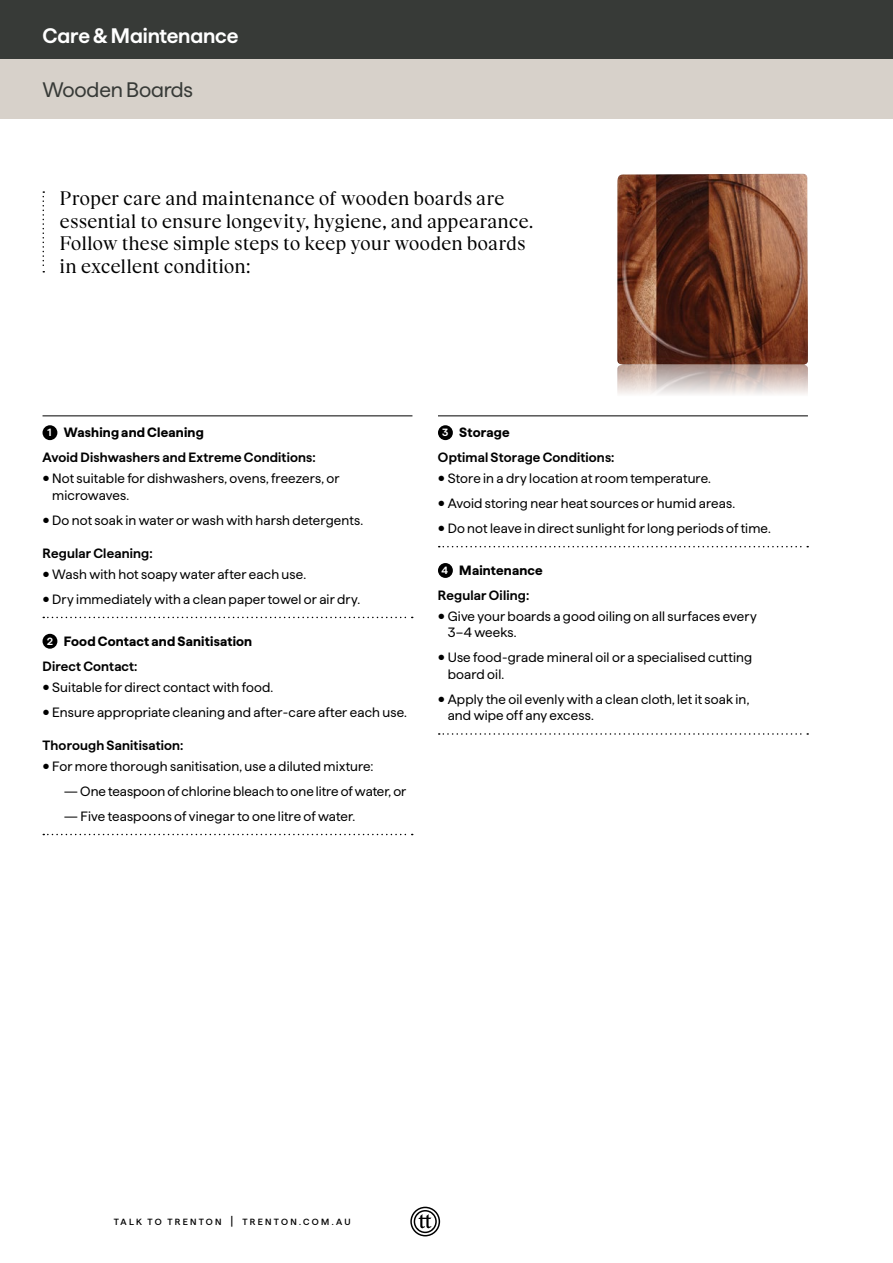
<style>
.page{position:relative;width:893px;height:1263px;background:#fff}
.page>*{position:absolute;margin:0;border:0;box-sizing:border-box;transform-origin:0 0}
.t1{font:600 21px "Haffer";letter-spacing:-.01em;color:#fff}
.t2{font:21px "Haffer";letter-spacing:-.01em;color:#373a37}
.t3{font:19.5px/22.5px "FT Bureau";letter-spacing:-.01em;color:#000}
.t4{font:13.5px/16.5px "Haffer";letter-spacing:.01em;color:#000}
.t5{font:600 13.5px/25px "Haffer";letter-spacing:.01em;color:#000}
.t6{font:700 13.5px/25px "Haffer";letter-spacing:.015em;color:#000}
.t7{font:500 9px "Haffer";letter-spacing:.25em;color:#000}
.s1{font-size:10.5px;color:#fff}
.s2{font-weight:700}
.s3{font-weight:600;font-size:10.5px;color:#fff}
.s4{font-weight:600}
.s5{font-size:13.5px}
</style>
<div class="page">
<svg style="left:410px;top:1207px;width:30px;height:29px"></svg>
<div style="left:0;top:0;width:893px;height:60px;background:#373a37"></div>
<div style="left:0;top:60px;width:893px;height:59px;background:#d7d1ca"></div>
<hr style="left:43px;top:416px;width:369px;height:1px;background:#000">
<svg style="left:43px;top:617px;width:370px;height:1px"></svg>
<svg style="left:43px;top:834px;width:370px;height:1px"></svg>
<div style="left:43px;top:425px;width:14px;height:15px;background:#000;border-radius:50%"></div>
<div style="left:43px;top:634px;width:14px;height:15px;background:#000;border-radius:50%"></div>
<hr style="left:438px;top:416px;width:370px;height:1px;background:#000">
<svg style="left:439px;top:546px;width:369px;height:1px"></svg>
<svg style="left:439px;top:733px;width:369px;height:2px"></svg>
<div style="left:438px;top:425px;width:15px;height:15px;background:#000;border-radius:50%"></div>
<div style="left:438px;top:563px;width:15px;height:15px;background:#000;border-radius:50%"></div>
<svg style="left:43px;top:191px;width:1px;height:81px"></svg>
<img style="left:617px;top:174px;width:191px;height:220px">
<h1 class="t1" style="left:43px;top:20px;width:197px">Care &amp; Maintenance</h1>
<h1 class="t2" style="left:43px;top:74px;width:152px">Wooden Boards</h1>
<h2 class="t3" style="left:60px;top:185px;width:476px">Proper care and maintenance of wooden boards are essential to ensure longevity, hygiene, and appearance.<br>Follow these simple steps to keep your wooden boards in excellent condition:</h2>
<p class="t5" style="left:43px;top:419px;width:275px;text-indent:5px"><span class="s1">1</span> <span class="s2">Washing and Cleaning<br></span>Avoid Dishwashers and Extreme Conditions:</p>
<p class="t4" style="left:52px;top:469px;width:288px;text-indent:-10px">• Not suitable for dishwashers, ovens, freezers, or microwaves.</p>
<p class="t4" style="left:43px;top:510px;width:322px">• Do not soak in water or wash with harsh detergents.</p>
<p class="t5" style="left:43px;top:540px;width:112px">Regular Cleaning:</p>
<p class="t4" style="left:43px;top:565px;width:265px">• Wash with hot soapy water after each use.</p>
<p class="t4" style="left:43px;top:590px;width:319px">• Dry immediately with a clean paper towel or air dry.</p>
<p class="t6" style="left:43px;top:627px;width:211px;text-indent:4px"><span class="s3">2</span> Food Contact and Sanitisation<br><span class="s4">Direct Contact:</span></p>
<p class="t4" style="left:43px;top:677px;width:232px">• Suitable for direct contact with food.</p>
<p class="t4" style="left:43px;top:702px;width:366px">• Ensure appropriate cleaning and after-care after each use.</p>
<p class="t5" style="left:43px;top:732px;width:142px">Thorough Sanitisation:</p>
<p class="t4" style="left:43px;top:757px;width:333px">• For more thorough sanitisation, use a diluted mixture:</p>
<p class="t4" style="left:64px;top:782px;width:344px">— One teaspoon of chlorine bleach to one litre of water, or</p>
<p class="t4" style="left:64px;top:807px;width:293px">— Five teaspoons of vinegar to one litre of water.</p>
<p class="t5" style="left:438px;top:419px;width:178px;text-indent:4px"><span class="s1">3</span> <span class="s2">Storage<br></span>Optimal Storage Conditions:</p>
<p class="t4" style="left:438px;top:469px;width:275px">• Store in a dry location at room temperature.</p>
<p class="t4" style="left:438px;top:494px;width:299px">• Avoid storing near heat sources or humid areas.</p>
<p class="t4" style="left:438px;top:519px;width:334px">• Do not leave in direct sunlight for long periods of time.</p>
<p class="t5" style="left:438px;top:557px;width:106px"><span class="s1">4</span> <span class="s2">Maintenance<br></span>Regular Oiling:</p>
<p class="t4" style="left:448px;top:607px;width:311px;text-indent:-10px">• Give your boards a good oiling on all surfaces every<br>3–4 weeks.</p>
<p class="t4" style="left:448px;top:648px;width:306px;text-indent:-10px">• Use food-grade mineral oil or a specialised cutting board oil.</p>
<p class="t4" style="left:448px;top:690px;width:303px;text-indent:-10px">• Apply the oil evenly with a clean cloth, let it soak in, and wipe off any excess.</p>
<p class="t7" style="left:114px;top:1215px;width:238px">TALK TO TRENTON <span class="s5">|</span> TRENTON.COM.AU</p>
</div>
